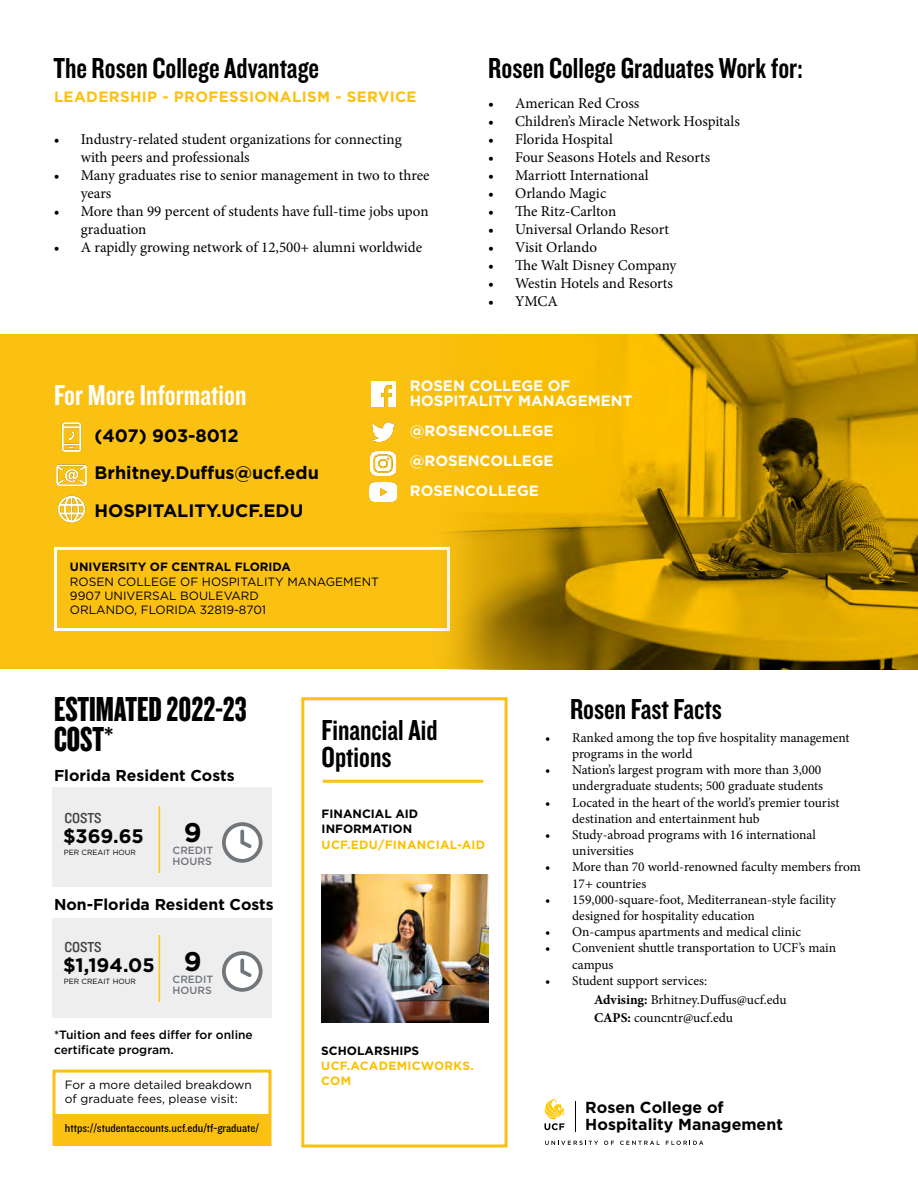
<style>
.page{position:relative;width:918px;height:1188px;background:#fff}
.page>*{position:absolute;margin:0;border:0;box-sizing:border-box;transform-origin:0 0}
.t1{font:36px/30px "Knockout 68 Full Featherwt";color:#000}
.t2{font:30px/27px "Knockout 49 Liteweight";color:#000}
.t3{font:30px "Knockout 49 Liteweight";color:#fff}
.t4{font:700 27px "Gotham";color:#000}
.t5{font:700 19.5px "Gotham";color:#000}
.t6{font:700 18px/37.5px "Gotham";color:#000}
.t7{font:700 15.9px/16.6px "Gotham";color:#010101}
.t8{font:700 15.75px "Gotham";color:#000}
.t9{font:15px/18px "Minion Pro";letter-spacing:-.005em;color:#000}
.t10{font:700 15px/30px "Gotham";color:#fff}
.t11{font:700 15px "Gotham";letter-spacing:.025em;color:#fbc112}
.t12{font:15px "Knockout 30 Junior Welterwt";color:#414042}
.t13{font:13.5px/16.2px "Minion Pro";color:#000}
.t14{font:12px/14.4px "Gotham";color:#000}
.t15{font:500 12px/14.4px "Gotham";color:#000}
.t16{font:12px "Knockout 30 Junior Welterwt";color:#000}
.t17{font:700 12px/14.4px "Gotham";letter-spacing:.025em;color:#fcc000}
.t18{font:700 12px/15px "Gotham";color:#000101}
.t19{font:700 12px "Gotham";color:#000}
.t20{font:500 10.5px/10.5px "Gotham";color:#71757b}
.t21{font:7.5px "Gotham";color:#000}
.s1{font-weight:700}
</style>
<div class="page">
<hr style="left:575px;top:1102px;width:1px;height:30px;background:#010101">
<svg style="left:545px;top:1141px;width:53px;height:4px"></svg>
<svg style="left:604px;top:1141px;width:10px;height:4px"></svg>
<svg style="left:620px;top:1141px;width:40px;height:4px"></svg>
<svg style="left:666px;top:1141px;width:37px;height:4px"></svg>
<svg style="left:544px;top:1099px;width:20px;height:31px"></svg>
<div style="left:0;top:334px;width:918px;height:335px;background:#fbc112"></div>
<div style="left:54px;top:547px;width:396px;height:84px;border:3px solid #fff"></div>
<div style="left:301px;top:697px;width:207px;height:451px;border:3px solid #fbc112"></div>
<img style="left:412px;top:334px;width:506px;height:335px">
<img style="left:56px;top:464px;width:31px;height:59px">
<img style="left:61px;top:422px;width:21px;height:30px">
<img style="left:371px;top:451px;width:24px;height:25px">
<img style="left:371px;top:382px;width:24px;height:24px">
<img style="left:372px;top:422px;width:23px;height:20px">
<img style="left:370px;top:482px;width:27px;height:19px">
<hr style="left:323px;top:780px;width:160px;height:3px;background:#fbc112">
<img style="left:321px;top:874px;width:167px;height:149px">
<div style="left:52px;top:1070px;width:220px;height:76px;border:3px solid #fbc112"></div>
<div style="left:54px;top:1114px;width:216px;height:30px;background:#fbc112"></div>
<div style="left:53px;top:787px;width:219px;height:100px;background:#eee"></div>
<hr style="left:159px;top:806px;width:1px;height:67px;background:#ffc907">
<svg style="left:222px;top:822px;width:41px;height:41px"></svg>
<div style="left:226px;top:826px;width:33px;height:33px;background:#fff;border-radius:50%"></div>
<svg style="left:240px;top:829px;width:12px;height:19px"></svg>
<div style="left:52px;top:918px;width:220px;height:100px;background:#eee"></div>
<hr style="left:159px;top:935px;width:1px;height:67px;background:#ffc907">
<svg style="left:222px;top:951px;width:41px;height:41px"></svg>
<div style="left:226px;top:955px;width:33px;height:33px;background:#fff;border-radius:50%"></div>
<svg style="left:240px;top:958px;width:12px;height:19px"></svg>
<h2 class="t2" style="left:53px;top:53px;width:267px">The Rosen College Advantage</h2>
<p class="t11" style="left:54px;top:87px;width:364px">LEADERSHIP - PROFESSIONALISM - SERVICE</p>
<p class="t9" style="left:81px;top:131px;width:323px;text-indent:-27px">• Industry-related student organizations for connecting with peers and professionals</p>
<p class="t9" style="left:81px;top:167px;width:350px;text-indent:-27px">• Many graduates rise to senior management in two to three years</p>
<p class="t9" style="left:81px;top:203px;width:349px;text-indent:-27px">• More than 99 percent of students have full-time jobs upon graduation</p>
<p class="t9" style="left:54px;top:239px;width:370px">• A rapidly growing network of 12,500+ alumni worldwide</p>
<h2 class="t2" style="left:488px;top:53px;width:316px">Rosen College Graduates Work for:</h2>
<p class="t9" style="left:488px;top:95px;width:153px">• American Red Cross</p>
<p class="t9" style="left:488px;top:113px;width:253px">• Children’s Miracle Network Hospitals</p>
<p class="t9" style="left:488px;top:131px;width:126px">• Florida Hospital</p>
<p class="t9" style="left:488px;top:149px;width:224px">• Four Seasons Hotels and Resorts</p>
<p class="t9" style="left:488px;top:167px;width:162px">• Marriott International</p>
<p class="t9" style="left:488px;top:185px;width:120px">• Orlando Magic</p>
<p class="t9" style="left:488px;top:203px;width:130px">• The Ritz-Carlton</p>
<p class="t9" style="left:488px;top:221px;width:182px">• Universal Orlando Resort</p>
<p class="t9" style="left:488px;top:239px;width:110px">• Visit Orlando</p>
<p class="t9" style="left:488px;top:257px;width:190px">• The Walt Disney Company</p>
<p class="t9" style="left:488px;top:275px;width:186px">• Westin Hotels and Resorts</p>
<p class="t9" style="left:488px;top:293px;width:71px">• YMCA</p>
<h2 class="t3" style="left:54px;top:376px;width:194px">For More Information</h2>
<h3 class="t6" style="left:94px;top:417px;width:226px">(407) 903-8012<br>Brhitney.Duffus@ucf.edu<br>HOSPITALITY.UCF.EDU</h3>
<p class="t19" style="left:70px;top:559px;width:222px">UNIVERSITY OF CENTRAL FLORIDA</p>
<p class="t14" style="left:70px;top:574px;width:311px">ROSEN COLLEGE OF HOSPITALITY MANAGEMENT<br>9907 UNIVERSAL BOULEVARD<br>ORLANDO, FLORIDA 32819-8701</p>
<p class="t10" style="left:410px;top:379px;width:224px;line-height:15px">ROSEN COLLEGE OF<br>HOSPITALITY MANAGEMENT</p>
<p class="t10" style="left:410px;top:416px;width:145px;text-align:justify">@ROSENCOLLEGE @ROSENCOLLEGE ROSENCOLLEGE</p>
<h1 class="t1" style="left:54px;top:693px;width:194px">ESTIMATED 2022-23<br>COST*</h1>
<p class="t8" style="left:54px;top:765px;width:182px">Florida Resident Costs</p>
<p class="t12" style="left:64px;top:808px;width:39px">COSTS</p>
<h3 class="t5" style="left:63px;top:823px;width:82px">$369.65</h3>
<p class="t21" style="left:64px;top:848px;width:74px">PER CREAIT HOUR</p>
<p class="t20" style="left:173px;top:845px;width:42px">CREDIT<br>HOURS</p>
<h3 class="t4" style="left:184px;top:815px;width:19px">9</h3>
<p class="t8" style="left:54px;top:894px;width:221px">Non-Florida Resident Costs</p>
<p class="t12" style="left:64px;top:937px;width:39px">COSTS</p>
<h3 class="t5" style="left:63px;top:952px;width:93px">$1,194.05</h3>
<p class="t21" style="left:64px;top:977px;width:74px">PER CREAIT HOUR</p>
<p class="t20" style="left:173px;top:974px;width:42px">CREDIT<br>HOURS</p>
<h3 class="t4" style="left:184px;top:944px;width:19px">9</h3>
<p class="t15" style="left:54px;top:1028px;width:200px">*Tuition and fees differ for online certificate program.</p>
<p class="t14" style="left:65px;top:1077px;width:189px">For a more detailed breakdown of graduate fees, please visit:</p>
<p class="t16" style="left:65px;top:1120px;width:196px">https://studentaccounts.ucf.edu/tf-graduate/</p>
<h2 class="t2" style="left:322px;top:716px;width:118px">Financial Aid<br>Options</h2>
<p class="t18" style="left:322px;top:806px;width:98px">FINANCIAL AID<br>INFORMATION</p>
<p class="t17" style="left:322px;top:837px;width:165px">UCF.EDU/FINANCIAL-AID</p>
<p class="t18" style="left:321px;top:1043px;width:99px">SCHOLARSHIPS</p>
<p class="t17" style="left:321px;top:1059px;width:154px">UCF.ACADEMICWORKS.<br>COM</p>
<h2 class="t2" style="left:570px;top:694px;width:154px">Rosen Fast Facts</h2>
<p class="t13" style="left:572px;top:729px;width:279px;text-indent:-27px">• Ranked among the top five hospitality management programs in the world</p>
<p class="t13" style="left:545px;top:762px;width:280px;text-align:right">• Nation’s largest program with more than 3,000 undergraduate students; 500 graduate students</p>
<p class="t13" style="left:572px;top:794px;width:269px;text-indent:-27px">• Located in the heart of the world’s premier tourist destination and entertainment hub</p>
<p class="t13" style="left:572px;top:827px;width:245px;text-indent:-27px">• Study-abroad programs with 16 international universities</p>
<p class="t13" style="left:572px;top:859px;width:290px;text-indent:-27px">• More than 70 world-renowned faculty members from<br>17+ countries</p>
<p class="t13" style="left:572px;top:891px;width:265px;text-indent:-27px">• 159,000-square-foot, Mediterranean-style facility designed for hospitality education</p>
<p class="t13" style="left:545px;top:924px;width:258px">• On-campus apartments and medical clinic</p>
<p class="t13" style="left:572px;top:940px;width:266px;text-indent:-27px">• Convenient shuttle transportation to UCF’s main campus</p>
<p class="t13" style="left:594px;top:971px;width:194px;line-height:19.5px;text-indent:-49px">• Student support services:<br><span class="s1">Advising:</span> Brhitney.Duffus@ucf.edu</p>
<p class="t13" style="left:594px;top:1010px;width:141px"><span class="s1">CAPS:</span> councntr@ucf.edu</p>
<p class="t7" style="left:585px;top:1099px;width:199px">Rosen College of<br>Hospitality Management</p>
</div>
